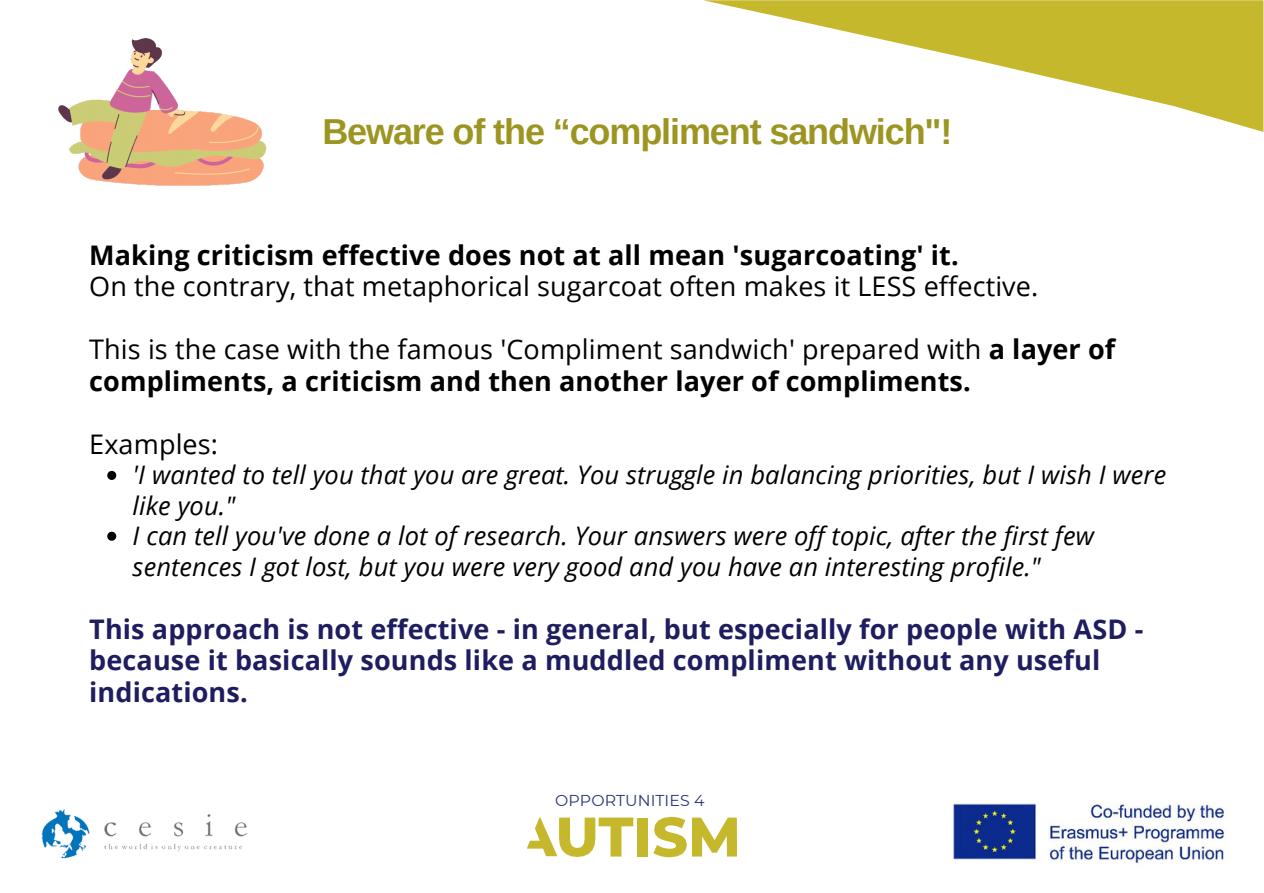
<style>
.page{position:relative;width:1264px;height:893px;background:#fff}
.page>*{position:absolute;margin:0;border:0;box-sizing:border-box;transform-origin:0 0}
.t1{font:700 36px "Arimo";letter-spacing:-.03em;color:#9d9522}
.t2{font:700 27px/31.5px "Open Sans";letter-spacing:.005em;color:#000}
.t3{font:700 27px/31.5px "Open Sans";letter-spacing:.005em;color:#1e1d5f}
.t4{font:27px "Open Sans";letter-spacing:.005em;color:#000}
.t5{font:italic 25.5px/30.3px "Open Sans";letter-spacing:.005em;color:#000}
.t6{font:15.75px "Montserrat";letter-spacing:.005em;color:#293678}
.s1{font-weight:400}
</style>
<div class="page">
<svg style="left:703px;top:0;width:560px;height:132px"></svg>
<img style="left:953px;top:803px;width:272px;height:60px">
<img style="left:41px;top:809px;width:206px;height:50px">
<svg style="left:526px;top:817px;width:107px;height:39px"></svg>
<div style="left:637px;top:817px;width:11px;height:39px;background:#c5b82d"></div>
<svg style="left:653px;top:816px;width:84px;height:40px"></svg>
<img style="left:58px;top:38px;width:209px;height:148px">
<svg style="left:107px;top:470px;width:9px;height:9px"></svg>
<svg style="left:107px;top:531px;width:9px;height:9px"></svg>
<h1 class="t1" style="left:322px;top:111px;width:631px">Beware of the “compliment sandwich"!</h1>
<p class="t2" style="left:89px;top:238px;width:871px">Making criticism effective does not at all mean 'sugarcoating' it.</p>
<p class="t4" style="left:89px;top:267px;width:950px">On the contrary, that metaphorical sugarcoat often makes it LESS effective.</p>
<p class="t2" style="left:89px;top:333px;width:1027px"><span class="s1">This is the case with the famous 'Compliment sandwich' prepared with</span> a layer of compliments, a criticism and then another layer of compliments.</p>
<p class="t4" style="left:89px;top:425px;width:130px">Examples:</p>
<p class="t5" style="left:133px;top:459px;width:1035px">'I wanted to tell you that you are great. You struggle in balancing priorities, but I wish I were like you."<br>I can tell you've done a lot of research. Your answers were off topic, after the first few sentences I got lost, but you were very good and you have an interesting profile."</p>
<p class="t3" style="left:89px;top:612px;width:1055px">This approach is not effective - in general, but especially for people with ASD - because it basically sounds like a muddled compliment without any useful indications.</p>
<p class="t6" style="left:555px;top:790px;width:151px">OPPORTUNITIES 4</p>
</div>
